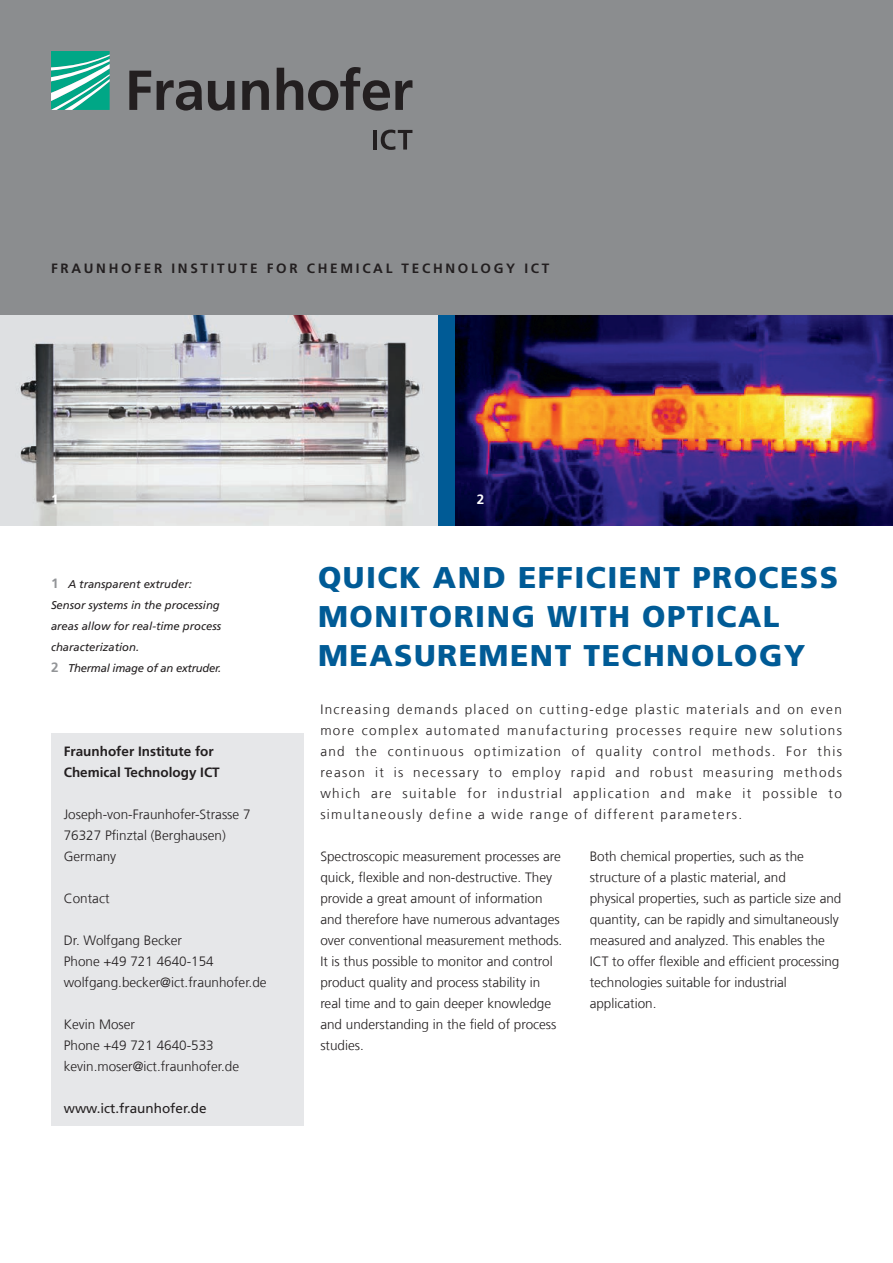
<style>
.page{position:relative;width:893px;height:1263px;background:#fff}
.page>*{position:absolute;margin:0;border:0;box-sizing:border-box;transform-origin:0 0}
.t1{font:900 30px/39px "Frutiger LT Com";letter-spacing:.05em;color:#005b96}
.t2{font:300 13.5px/21px "Frutiger LT Com";color:#231f20}
.t3{font:700 13.5px "Frutiger LT Com";letter-spacing:.2em;color:#231f20}
.t4{font:700 13.5px/21px "Frutiger LT Com";color:#231f20}
.t5{font:13.5px "Frutiger LT Com";color:#231f20}
.t6{font:700 13.5px "Frutiger LT Com";color:#fff}
.t7{font:italic 11.25px/21px "Frutiger LT Com";color:#231f20}
.s1{font-weight:700;font-style:normal;font-size:13.5px;color:#939598}
</style>
<div class="page">
<div style="left:0;top:0;width:893px;height:315px;background:#8b8d8f"></div>
<svg style="left:51px;top:51px;width:59px;height:59px;background:#49bda6"></svg>
<svg style="left:129px;top:67px;width:283px;height:44px"></svg>
<hr style="left:373px;top:130px;width:4px;height:20px;background:#231f20">
<svg style="left:381px;top:130px;width:31px;height:20px"></svg>
<img style="left:0;top:315px;width:438px;height:210px">
<img style="left:455px;top:315px;width:438px;height:210px">
<div style="left:51px;top:733px;width:252px;height:393px;background:#e6e7e9"></div>
<p class="t3" style="left:51px;top:260px;width:500px">FRAUNHOFER INSTITUTE FOR CHEMICAL TECHNOLOGY ICT</p>
<p class="t6" style="left:51px;top:491px;width:9px">1</p>
<p class="t6" style="left:477px;top:491px;width:9px">2</p>
<p class="t7" style="left:51px;top:574px;width:172px"><span class="s1">1</span> A transparent extruder:<br>Sensor systems in the processing areas allow for real-time process characterization.<br><span class="s1">2</span> Thermal image of an extruder.</p>
<p class="t4" style="left:64px;top:741px;width:158px">Fraunhofer Institute for<br>Chemical Technology ICT</p>
<p class="t2" style="left:64px;top:804px;width:188px">Joseph-von-Fraunhofer-Strasse 7<br>76327 Pfinztal (Berghausen)<br>Germany</p>
<p class="t2" style="left:64px;top:888px;width:47px">Contact</p>
<p class="t2" style="left:64px;top:930px;width:204px">Dr. Wolfgang Becker<br>Phone +49 721 4640-154 wolfgang.becker@ict.fraunhofer.de</p>
<p class="t2" style="left:64px;top:1014px;width:177px">Kevin Moser<br>Phone +49 721 4640-533 kevin.moser@ict.fraunhofer.de</p>
<p class="t5" style="left:64px;top:1100px;width:144px">www.ict.fraunhofer.de</p>
<h1 class="t1" style="left:318px;top:558px;width:522px">QUICK AND EFFICIENT PROCESS<br>MONITORING WITH OPTICAL<br>MEASUREMENT TECHNOLOGY</h1>
<p class="t2" style="left:320px;top:699px;width:523px;text-align:justify">Increasing demands placed on cutting-edge plastic materials and on even more complex automated manufacturing processes require new solutions and the continuous optimization of quality control methods. For this reason it is necessary to employ rapid and robust measuring methods which are suitable for industrial application and make it possible to simultaneously define a wide range of different parameters.</p>
<p class="t2" style="left:320px;top:846px;width:244px">Spectroscopic measurement processes are quick, flexible and non-destructive. They provide a great amount of information and therefore have numerous advantages over conventional measurement methods.<br>It is thus possible to monitor and control product quality and process stability in real time and to gain deeper knowledge and understanding in the field of process studies.</p>
<p class="t2" style="left:590px;top:846px;width:253px">Both chemical properties, such as the structure of a plastic material, and<br>physical properties, such as particle size and quantity, can be rapidly and simultaneously measured and analyzed. This enables the ICT to offer flexible and efficient processing technologies suitable for industrial application.</p>
</div>
